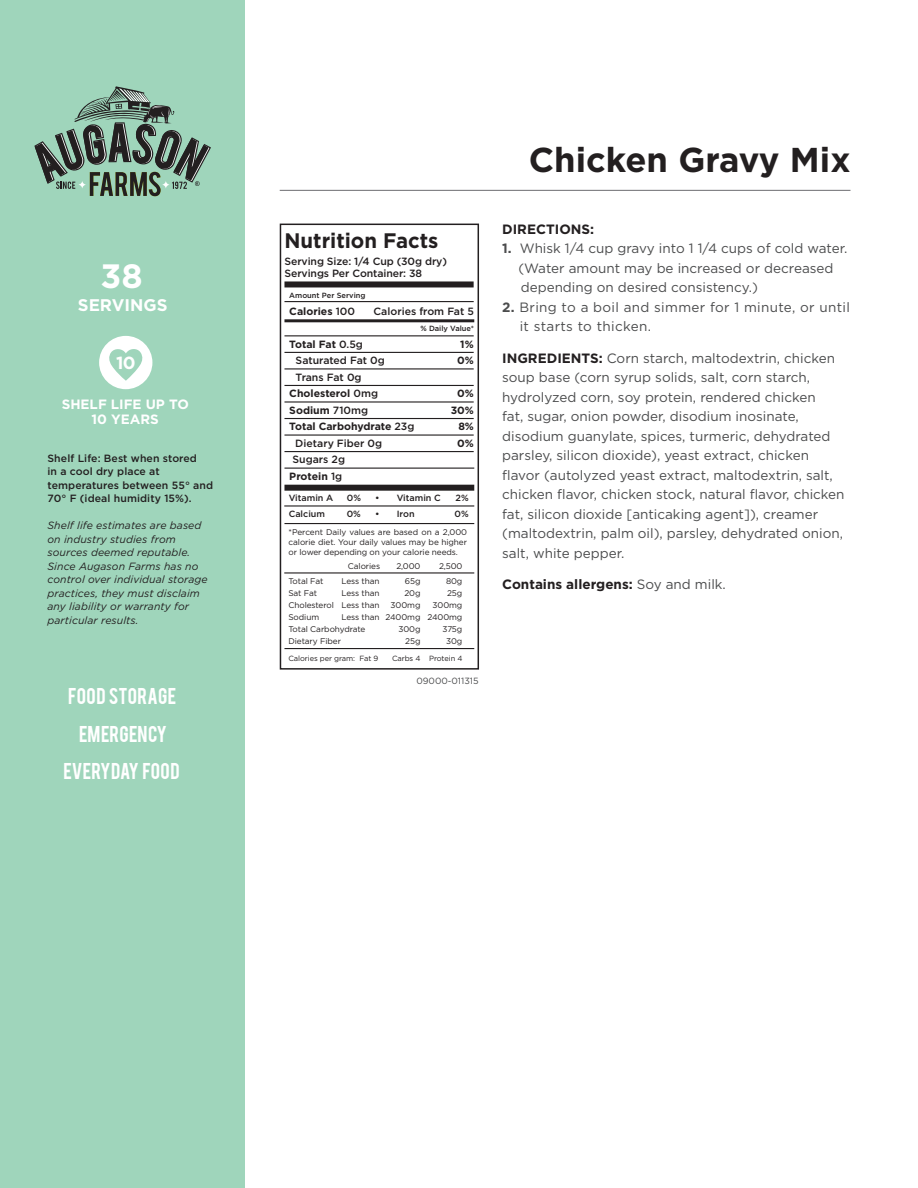
<style>
.page{position:relative;width:918px;height:1188px;background:#fff}
.page>*{position:absolute;margin:0;border:0;box-sizing:border-box;transform-origin:0 0}
.t1{font:700 34.5px "Gotham";color:#231f20}
.t2{font:700 33.75px "Gotham";color:#fff}
.t3{font:700 21px "Gotham";color:#231f20}
.t4{font:18px/37.5px "Bebas";color:#fff;text-align:center}
.t5{font:700 17.55px "Gotham";color:#fff}
.t6{font:700 16.8px "Gotham";color:#fff}
.t7{font:13.5px/19.5px "Gotham";color:#4b4c4d}
.t8{font:13.5px/19.5px "Gotham";letter-spacing:.025em;color:#4b4c4d}
.t9{font:700 13.5px "Gotham";color:#231f20}
.t10{font:700 13.5px/15px "Gotham";color:#fff;text-align:center}
.t11{font:500 10.5px/13.5px "Gotham";color:#231f20}
.t12{font:italic 10.5px/13.5px "Gotham";letter-spacing:.01em;color:#231f20}
.t13{font:700 10.5px "Gotham";color:#231f20}
.t14{font:500 9px "Gotham";color:#231f20}
.t15{font:9px "Gotham";color:#4b4c4d}
.t16{font:8.25px/9.9px "Gotham";letter-spacing:-.01em;color:#231f20;text-align:justify}
.t17{font:7.5px "Gotham";letter-spacing:-.01em;color:#231f20}
.t18{font:500 7.5px "Gotham";color:#231f20}
.s1{font-weight:500}
.s2{font-weight:700}
.s3{font-weight:700;color:#231f20}
.s4{font-weight:400;color:#4b4c4d}
</style>
<div class="page">
<div style="left:0;top:0;width:244px;height:1188px;background:#9fd5bb"></div>
<div style="left:280px;top:224px;width:199px;height:446px;border:2px solid #231f20"></div>
<div style="left:284px;top:281px;width:190px;height:6px;background:#231f20"></div>
<hr style="left:284px;top:505px;width:190px;height:2px;background:#231f20">
<hr style="left:284px;top:301px;width:190px;height:1px;background:#231f20">
<hr style="left:284px;top:319px;width:190px;height:3px;background:#231f20">
<hr style="left:284px;top:335px;width:190px;height:1px;background:#231f20">
<hr style="left:284px;top:352px;width:190px;height:1px;background:#231f20">
<hr style="left:284px;top:368px;width:190px;height:1px;background:#231f20">
<hr style="left:284px;top:385px;width:190px;height:1px;background:#231f20">
<hr style="left:284px;top:401px;width:190px;height:2px;background:#231f20">
<hr style="left:284px;top:418px;width:190px;height:1px;background:#231f20">
<hr style="left:284px;top:434px;width:190px;height:2px;background:#231f20">
<hr style="left:284px;top:451px;width:190px;height:1px;background:#231f20">
<hr style="left:284px;top:468px;width:190px;height:1px;background:#231f20">
<div style="left:284px;top:485px;width:190px;height:6px;background:#231f20"></div>
<hr style="left:284px;top:523px;width:190px;height:1px;background:#231f20">
<hr style="left:284px;top:572px;width:190px;height:2px;background:#231f20">
<hr style="left:284px;top:648px;width:190px;height:1px;background:#231f20">
<div style="left:99px;top:336px;width:53px;height:53px;background:#fff;border-radius:50%"></div>
<svg style="left:109px;top:349px;width:34px;height:32px"></svg>
<svg style="left:34px;top:86px;width:177px;height:110px"></svg>
<hr style="left:280px;top:190px;width:570px;height:1px;background:#6c6d70">
<h2 class="t2" style="left:101px;top:254px;width:44px">38</h2>
<p class="t6" style="left:78px;top:293px;width:91px">SERVINGS</p>
<p class="t5" style="left:116px;top:352px;width:21px">10</p>
<p class="t10" style="left:62px;top:396px;width:129px">SHELF LIFE UP TO<br>10 YEARS</p>
<p class="t11" style="left:48px;top:451px;width:167px">Shelf Life: Best when stored<br>in a cool dry place at temperatures between 55° and<br>70° F (ideal humidity 15%).</p>
<p class="t12" style="left:48px;top:519px;width:162px">Shelf life estimates are based on industry studies from sources deemed reputable.<br>Since Augason Farms has no control over individual storage practices, they must disclaim any liability or warranty for particular results.</p>
<h3 class="t4" style="left:63px;top:677px;width:118px">FOOD STORAGE<br>EMERGENCY<br>EVERYDAY FOOD</h3>
<h3 class="t3" style="left:284px;top:227px;width:156px">Nutrition Facts</h3>
<p class="t11" style="left:284px;top:255px;width:164px;line-height:12px">Serving Size: 1/4 Cup (30g dry)<br>Servings Per Container: 38</p>
<p class="t18" style="left:289px;top:291px;width:78px">Amount Per Serving</p>
<p class="t13" style="left:289px;top:304px;width:67px">Calories <span class="s1">100</span></p>
<p class="t11" style="left:374px;top:304px;width:102px">Calories from Fat 5</p>
<p class="t18" style="left:421px;top:324px;width:55px">% Daily Value*</p>
<p class="t13" style="left:289px;top:337px;width:75px">Total Fat <span class="s1">0.5g</span></p>
<p class="t13" style="left:460px;top:337px;width:15px">1%</p>
<p class="t11" style="left:296px;top:354px;width:91px">Saturated Fat 0g</p>
<p class="t13" style="left:457px;top:354px;width:18px">0%</p>
<p class="t11" style="left:289px;top:369px;width:90px;line-height:16.5px;text-indent:6px">Trans Fat 0g<br><span class="s2">Cholesterol</span> 0mg</p>
<p class="t13" style="left:457px;top:387px;width:18px">0%</p>
<p class="t13" style="left:289px;top:403px;width:80px">Sodium <span class="s1">710mg</span></p>
<p class="t13" style="left:451px;top:403px;width:25px">30%</p>
<p class="t13" style="left:289px;top:420px;width:127px">Total Carbohydrate <span class="s1">23g</span></p>
<p class="t13" style="left:458px;top:420px;width:17px">8%</p>
<p class="t11" style="left:295px;top:436px;width:88px">Dietary Fiber 0g</p>
<p class="t13" style="left:457px;top:436px;width:18px">0%</p>
<p class="t11" style="left:289px;top:451px;width:57px;line-height:16.5px;text-align:center">Sugars 2g<br><span class="s2">Protein</span> 1g</p>
<p class="t14" style="left:289px;top:492px;width:46px">Vitamin A</p>
<p class="t14" style="left:347px;top:492px;width:16px">0%</p>
<p class="t14" style="left:375px;top:492px;width:67px">• Vitamin C</p>
<p class="t14" style="left:456px;top:492px;width:15px">2%</p>
<p class="t14" style="left:289px;top:508px;width:38px">Calcium</p>
<p class="t14" style="left:347px;top:508px;width:16px">0%</p>
<p class="t14" style="left:375px;top:508px;width:41px">• Iron</p>
<p class="t14" style="left:455px;top:508px;width:16px">0%</p>
<p class="t16" style="left:289px;top:527px;width:180px">*Percent Daily values are based on a 2,000 calorie diet. Your daily values may be higher or lower depending on your calorie needs.</p>
<p class="t16" style="left:348px;top:561px;width:34px">Calories</p>
<p class="t16" style="left:396px;top:561px;width:26px">2,000</p>
<p class="t16" style="left:439px;top:561px;width:25px">2,500</p>
<p class="t16" style="left:288px;top:576px;width:36px">Total Fat</p>
<p class="t16" style="left:341px;top:576px;width:40px">Less than</p>
<p class="t16" style="left:405px;top:576px;width:17px">65g</p>
<p class="t16" style="left:446px;top:576px;width:18px">80g</p>
<p class="t16" style="left:288px;top:588px;width:30px">Sat Fat</p>
<p class="t16" style="left:341px;top:588px;width:40px">Less than</p>
<p class="t16" style="left:404px;top:588px;width:18px">20g</p>
<p class="t16" style="left:447px;top:588px;width:17px">25g</p>
<p class="t16" style="left:288px;top:600px;width:93px">Cholesterol Less than</p>
<p class="t16" style="left:391px;top:600px;width:31px">300mg</p>
<p class="t16" style="left:433px;top:600px;width:31px">300mg</p>
<p class="t16" style="left:288px;top:612px;width:32px">Sodium</p>
<p class="t16" style="left:288px;top:611px;width:176px;line-height:12px;text-indent:53px">Less than 2400mg 2400mg<br>Total Carbohydrate</p>
<p class="t16" style="left:398px;top:624px;width:24px">300g</p>
<p class="t16" style="left:443px;top:624px;width:21px">375g</p>
<p class="t16" style="left:288px;top:636px;width:54px">Dietary Fiber</p>
<p class="t16" style="left:405px;top:636px;width:17px">25g</p>
<p class="t16" style="left:446px;top:636px;width:18px">30g</p>
<p class="t17" style="left:288px;top:654px;width:91px">Calories per gram: Fat 9</p>
<p class="t17" style="left:392px;top:654px;width:72px">Carbs 4 Protein 4</p>
<p class="t15" style="left:416px;top:675px;width:64px">09000-011315</p>
<h1 class="t1" style="left:529px;top:137px;width:323px">Chicken Gravy Mix</h1>
<p class="t9" style="left:502px;top:220px;width:93px">DIRECTIONS:</p>
<p class="t7" style="left:518px;top:239px;width:331px;text-indent:-16px"><span class="s2">1.</span> Whisk 1/4 cup gravy into 1 1/4 cups of cold water. (Water amount may be increased or decreased depending on desired consistency.)</p>
<p class="t8" style="left:520px;top:297px;width:332px;text-indent:-18px"><span class="s2">2.</span> Bring to a boil and simmer for 1 minute, or until it starts to thicken.</p>
<p class="t7" style="left:502px;top:348px;width:344px"><span class="s3">INGREDIENTS:</span> Corn starch, maltodextrin, chicken soup base (corn syrup solids, salt, corn starch, hydrolyzed corn, soy protein, rendered chicken<br>fat, sugar, onion powder, disodium inosinate, disodium guanylate, spices, turmeric, dehydrated parsley, silicon dioxide), yeast extract, chicken flavor (autolyzed yeast extract, maltodextrin, salt, chicken flavor, chicken stock, natural flavor, chicken fat, silicon dioxide [anticaking agent]), creamer (maltodextrin, palm oil), parsley, dehydrated onion, salt, white pepper.</p>
<p class="t9" style="left:502px;top:576px;width:225px">Contains allergens: <span class="s4">Soy and milk.</span></p>
</div>
